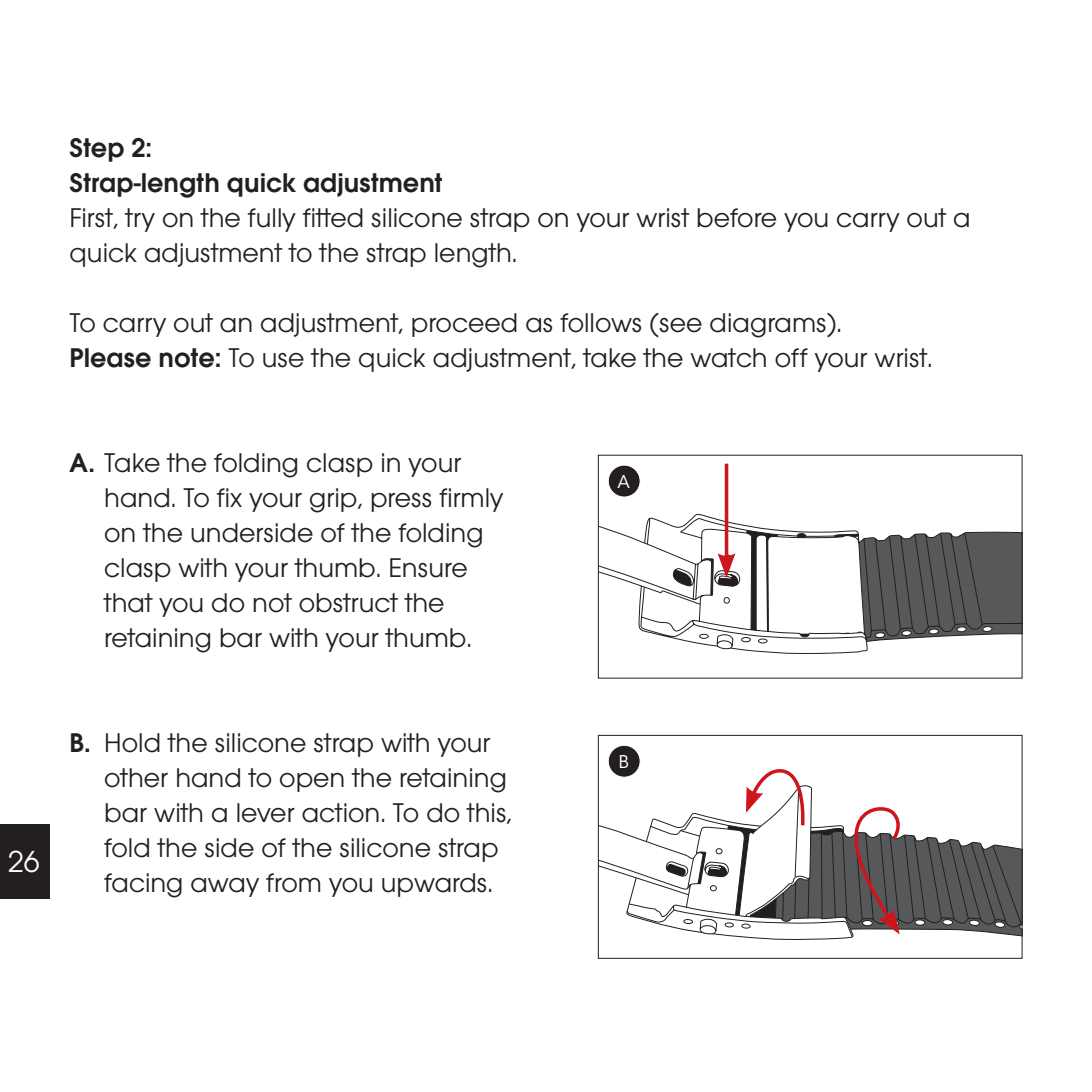
<style>
.page{position:relative;width:1092px;height:1092px;background:#fff}
.page>*{position:absolute;margin:0;border:0;box-sizing:border-box;transform-origin:0 0}
.t1{font:31.5px "Avant Gar Got Itc T Boo";color:#fff}
.t2{font:28px/35px "Avant Gar Got Itc T Boo";color:#231f20}
.t3{font:28px/35px "Avant Gar Got Itc T Dem";color:#231f20}
.t4{font:17.5px "ITC Avant Garde Std";color:#fff}
.s1{font-family:"Avant Gar Got Itc T Dem"}
</style>
<div class="page">
<div style="left:0;top:823px;width:50px;height:75px;background:#231f20"></div>
<svg style="left:598px;top:455px;width:423px;height:199px"></svg>
<div style="left:608px;top:465px;width:32px;height:32px;background:#231f20;border-radius:50%"></div>
<div style="left:607px;top:464px;width:33px;height:33px;border:1px solid #fff;border-radius:50%"></div>
<div style="left:598px;top:735px;width:424px;height:223px;border:1px solid #231f20"></div>
<svg style="left:598px;top:764px;width:423px;height:181px"></svg>
<div style="left:608px;top:745px;width:32px;height:32px;background:#231f20;border-radius:50%"></div>
<div style="left:607px;top:744px;width:33px;height:33px;border:1px solid #fff;border-radius:50%"></div>
<p class="t3" style="left:69px;top:130px;width:374px">Step 2:<br>Strap-length quick adjustment</p>
<p class="t2" style="left:69px;top:200px;width:902px">First, try on the fully fitted silicone strap on your wrist before you carry out a quick adjustment to the strap length.</p>
<p class="t2" style="left:69px;top:305px;width:864px">To carry out an adjustment, proceed as follows (see diagrams).<br><span class="s1">Please note:</span> To use the quick adjustment, take the watch off your wrist.</p>
<p class="t2" style="left:104px;top:445px;width:400px;text-indent:-35px"><span class="s1">A.</span> Take the folding clasp in your hand. To fix your grip, press firmly on the underside of the folding clasp with your thumb. Ensure that you do not obstruct the retaining bar with your thumb.</p>
<p class="t1" style="left:8px;top:843px;width:33px">26</p>
<p class="t2" style="left:104px;top:725px;width:409px;text-indent:-35px"><span class="s1">B.</span> Hold the silicone strap with your other hand to open the retaining bar with a lever action. To do this, fold the side of the silicone strap facing away from you upwards.</p>
<p class="t4" style="left:617px;top:470px;width:14px">A</p>
<p class="t4" style="left:618px;top:750px;width:12px">B</p>
</div>
